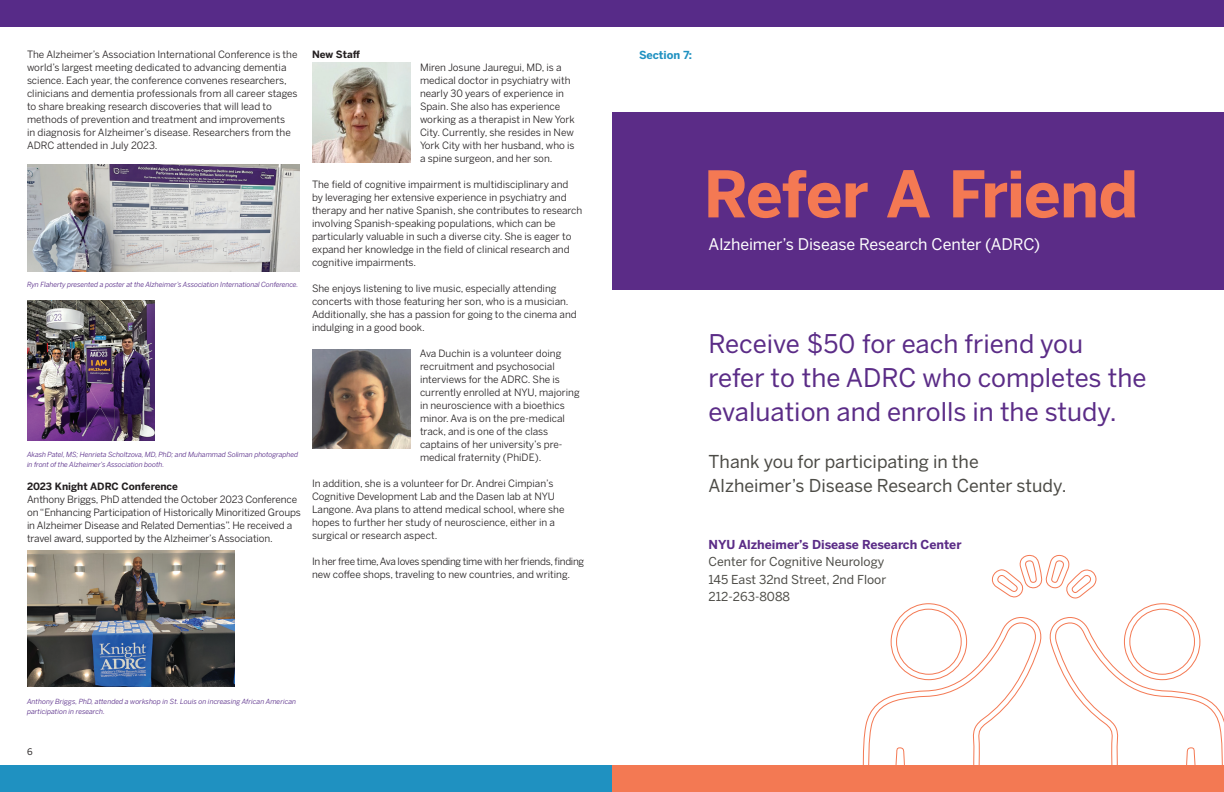
<style>
.page{position:relative;width:1224px;height:792px;background:#fff}
.page>*{position:absolute;margin:0;border:0;box-sizing:border-box;transform-origin:0 0}
.t1{font:700 63.7px "Benton Sans";letter-spacing:-.02em;color:#f47953}
.t2{font:25.6px/33.8px "Benton Sans";color:#5b2c87}
.t3{font:17.7px/23.6px "Benton Sans";color:#4c4b46}
.t4{font:16px "Benton Sans";letter-spacing:-.005em;color:#fff}
.t5{font:12.3px/17.4px "Benton Sans";color:#4c4b46}
.t6{font:700 12.3px "Benton Sans";color:#5b2c87}
.t7{font:700 11px "Benton Sans";color:#1f91c1}
.t8{font:10px/13px "Benton Sans";color:#231f20}
.t9{font:10px/13px "Benton Sans";letter-spacing:-.03em;color:#231f20}
.t10{font:700 10px "Benton Sans";color:#231f20}
.t11{font:9px "Benton Sans";color:#231f20}
.t12{font:italic 7px/10px "Benton Sans";letter-spacing:-.01em;color:#572b88}
</style>
<div class="page">
<div style="left:0;top:765px;width:612px;height:27px;background:#1f91c1"></div>
<div style="left:612px;top:765px;width:612px;height:27px;background:#f37953"></div>
<div style="left:0;top:0;width:1224px;height:27px;background:#572b88"></div>
<img style="left:27px;top:164px;width:273px;height:107px">
<img style="left:27px;top:551px;width:208px;height:136px">
<div style="left:612px;top:112px;width:612px;height:178px;background:#5b2c87"></div>
<svg style="left:862px;top:554px;width:362px;height:211px"></svg>
<img style="left:312px;top:63px;width:99px;height:99px">
<img style="left:312px;top:349px;width:99px;height:100px">
<img style="left:27px;top:300px;width:128px;height:140px">
<p class="t8" style="left:27px;top:48px;width:272px">The Alzheimer’s Association International Conference is the world’s largest meeting dedicated to advancing dementia science. Each year, the conference convenes researchers, clinicians and dementia professionals from all career stages to share breaking research discoveries that will lead to methods of prevention and treatment and improvements<br>in diagnosis for Alzheimer’s disease. Researchers from the ADRC attended in July 2023.</p>
<p class="t12" style="left:27px;top:279px;width:273px">Ryn Flaherty presented a poster at the Alzheimer’s Association International Conference.</p>
<p class="t12" style="left:27px;top:449px;width:273px">Akash Patel, MS; Henrieta Scholtzova, MD, PhD; and Muhammad Soliman photographed in front of the Alzheimer’s Association booth.</p>
<p class="t10" style="left:27px;top:480px;width:152px">2023 Knight ADRC Conference</p>
<p class="t8" style="left:27px;top:493px;width:275px">Anthony Briggs, PhD attended the October 2023 Conference on “Enhancing Participation of Historically Minoritized Groups in Alzheimer Disease and Related Dementias”. He received a travel award, supported by the Alzheimer’s Association.</p>
<p class="t10" style="left:312px;top:48px;width:50px">New Staff</p>
<p class="t8" style="left:420px;top:61px;width:156px">Miren Josune Jauregui, MD, is a medical doctor in psychiatry with nearly 30 years of experience in<br>Spain. She also has experience working as a therapist in New York<br>City. Currently, she resides in New<br>York City with her husband, who is a spine surgeon, and her son.</p>
<p class="t8" style="left:312px;top:178px;width:272px">The field of cognitive impairment is multidisciplinary and<br>by leveraging her extensive experience in psychiatry and therapy and her native Spanish, she contributes to research involving Spanish-speaking populations, which can be particularly valuable in such a diverse city. She is eager to expand her knowledge in the field of clinical research and cognitive impairments.</p>
<p class="t8" style="left:312px;top:282px;width:266px">She enjoys listening to live music, especially attending concerts with those featuring her son, who is a musician.<br>Additionally, she has a passion for going to the cinema and indulging in a good book.</p>
<p class="t8" style="left:420px;top:347px;width:162px">Ava Duchin is a volunteer doing recruitment and psychosocial interviews for the ADRC. She is currently enrolled at NYU, majoring in neuroscience with a bioethics minor. Ava is on the pre-medical track, and is one of the class captains of her university’s pre&shy;medical fraternity (PhiDE).</p>
<p class="t8" style="left:312px;top:477px;width:254px">In addition, she is a volunteer for Dr. Andrei Cimpian’s Cognitive Development Lab and the Dasen lab at NYU Langone. Ava plans to attend medical school, where she hopes to further her study of neuroscience, either in a surgical or research aspect.</p>
<p class="t9" style="left:312px;top:555px;width:274px">In her free time, Ava loves spending time with her friends, finding new coffee shops, traveling to new countries, and writing.</p>
<p class="t12" style="left:27px;top:696px;width:271px">Anthony Briggs, PhD, attended a workshop in St. Louis on increasing African American participation in research.</p>
<p class="t11" style="left:27px;top:746px;width:7px">6</p>
<p class="t7" style="left:639px;top:48px;width:55px">Section 7:</p>
<h1 class="t1" style="left:704px;top:156px;width:436px">Refer A Friend</h1>
<h3 class="t4" style="left:709px;top:235px;width:333px">Alzheimer’s Disease Research Center (ADRC)</h3>
<h2 class="t2" style="left:709px;top:327px;width:439px">Receive $50 for each friend you<br>refer to the ADRC who completes the evaluation and enrolls in the study.</h2>
<h3 class="t3" style="left:709px;top:450px;width:359px">Thank you for participating in the<br>Alzheimer’s Disease Research Center study.</h3>
<p class="t6" style="left:709px;top:537px;width:254px">NYU Alzheimer’s Disease Research Center</p>
<p class="t5" style="left:709px;top:553px;width:179px">Center for Cognitive Neurology<br>145 East 32nd Street, 2nd Floor<br>212-263-8088</p>
</div>
